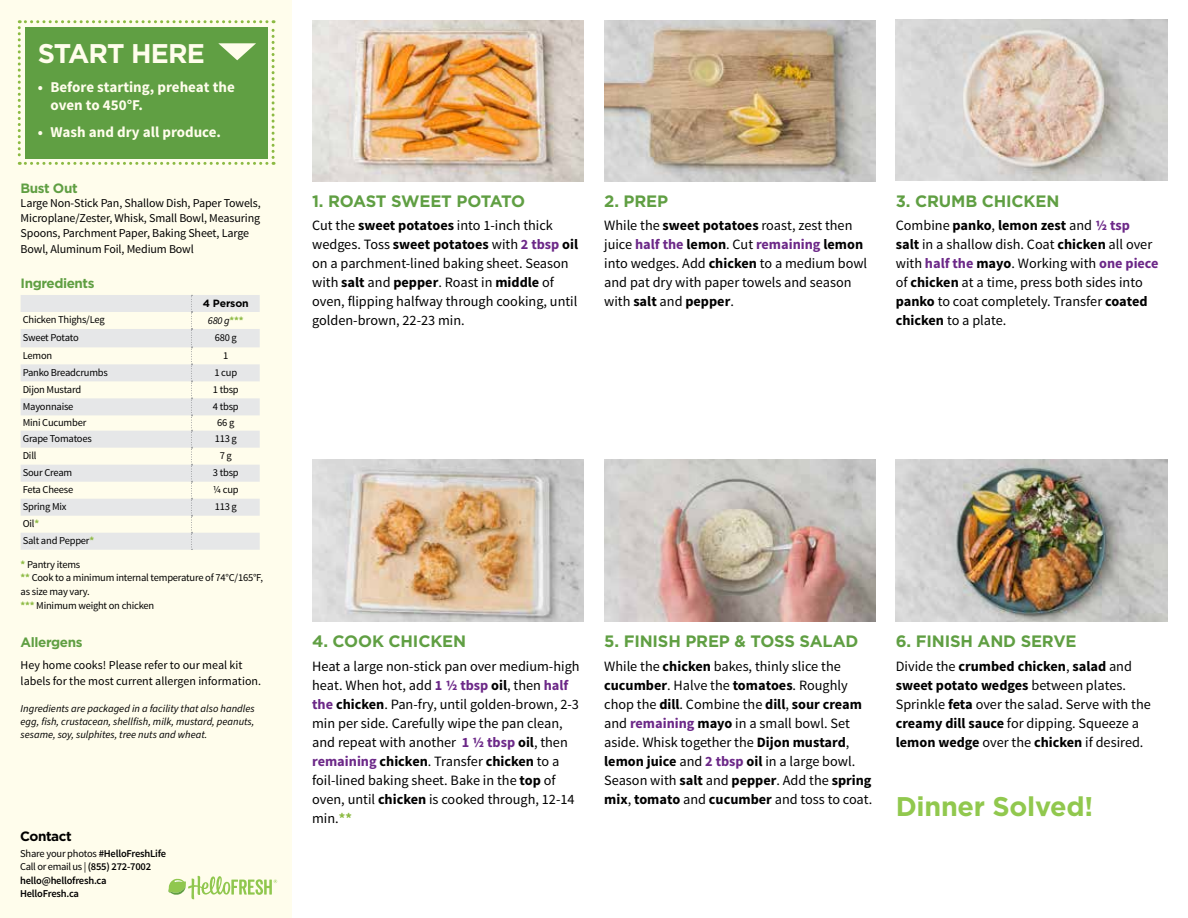
<style>
.page{position:relative;width:1188px;height:918px;background:#fff}
.page>*{position:absolute;margin:0;border:0;box-sizing:border-box;transform-origin:0 0}
.t1{font:700 27px "Gotham";letter-spacing:-.01em;color:#91c84e}
.t2{font:700 27px "Gotham";letter-spacing:-.03em;color:#fffdec}
.t3{font:700 16.5px "Gotham";letter-spacing:-.01em;color:#609f43}
.t4{font:700 15px/18px "Source Sans Pro";color:#fffdec}
.t5{font:14.25px/19px "Source Sans Pro";color:#000}
.t6{font:700 13.5px "Gotham";letter-spacing:-.03em;color:#609f43}
.t7{font:700 13.5px "Gotham";letter-spacing:-.03em;color:#000}
.t8{font:12px/15.3px "Source Sans Pro";letter-spacing:-.01em;color:#000}
.t9{font:10.5px/13.6px "Source Sans Pro";letter-spacing:-.02em;color:#000}
.t10{font:italic 10.5px/13.5px "Source Sans Pro";color:#000;text-align:justify}
.t11{font:600 10.5px/13.5px "Source Sans Pro";letter-spacing:-.02em;color:#000}
.t12{font:700 10.5px "Gotham";letter-spacing:-.01em;color:#000}
.s1{font-weight:700;font-style:normal;color:#8cba42}
.s2{font-weight:700;color:#8cba42}
.s3{font-weight:400}
.s4{font-weight:700}
.s5{font-weight:700;color:#6c2888}
</style>
<div class="page">
<div style="left:0;top:0;width:292px;height:918px;background:#fffdec"></div>
<svg style="left:21px;top:295px;width:239px;height:255px;fill:#e6e7e8"></svg>
<svg style="left:191px;top:295px;width:1px;height:255px"></svg>
<svg style="left:168px;top:876px;width:109px;height:23px"></svg>
<svg style="left:18px;top:20px;width:257px;height:145px;background:#74ab57"></svg>
<img style="left:312px;top:459px;width:272px;height:162px">
<img style="left:604px;top:459px;width:272px;height:162px">
<img style="left:896px;top:459px;width:271px;height:162px">
<img style="left:896px;top:20px;width:272px;height:160px">
<img style="left:604px;top:20px;width:272px;height:161px">
<img style="left:312px;top:20px;width:272px;height:161px">
<h1 class="t2" style="left:38px;top:35px;width:169px">START HERE</h1>
<p class="t4" style="left:50px;top:79px;width:186px;text-indent:-13px">• Before starting, preheat the oven to 450°F.</p>
<p class="t4" style="left:38px;top:123px;width:185px">• Wash and dry all produce.</p>
<p class="t6" style="left:21px;top:179px;width:59px">Bust Out</p>
<p class="t8" style="left:21px;top:195px;width:242px">Large Non-Stick Pan, Shallow Dish, Paper Towels, Microplane/Zester, Whisk, Small Bowl, Measuring Spoons, Parchment Paper, Baking Sheet, Large Bowl, Aluminum Foil, Medium Bowl</p>
<p class="t6" style="left:21px;top:274px;width:75px">Ingredients</p>
<p class="t12" style="left:203px;top:296px;width:48px">4 Person</p>
<p class="t9" style="left:23px;top:313px;width:83px">Chicken Thighs/Leg</p>
<p class="t10" style="left:208px;top:314px;width:37px">680 g<span class="s1">***</span></p>
<p class="t9" style="left:23px;top:331px;width:58px">Sweet Potato</p>
<p class="t9" style="left:215px;top:331px;width:24px">680 g</p>
<p class="t9" style="left:23px;top:349px;width:31px">Lemon</p>
<p class="t9" style="left:223px;top:349px;width:7px">1</p>
<p class="t9" style="left:23px;top:366px;width:87px">Panko Breadcrumbs</p>
<p class="t9" style="left:214px;top:366px;width:24px">1 cup</p>
<p class="t9" style="left:23px;top:383px;width:60px">Dijon Mustard</p>
<p class="t9" style="left:213px;top:383px;width:27px">1 tbsp</p>
<p class="t9" style="left:23px;top:400px;width:52px">Mayonnaise</p>
<p class="t9" style="left:213px;top:400px;width:27px">4 tbsp</p>
<p class="t9" style="left:23px;top:416px;width:65px">Mini Cucumber</p>
<p class="t9" style="left:217px;top:416px;width:19px">66 g</p>
<p class="t9" style="left:23px;top:432px;width:71px">Grape Tomatoes</p>
<p class="t9" style="left:215px;top:432px;width:24px">113 g</p>
<p class="t9" style="left:23px;top:449px;width:15px">Dill</p>
<p class="t9" style="left:220px;top:449px;width:14px">7 g</p>
<p class="t9" style="left:23px;top:466px;width:51px">Sour Cream</p>
<p class="t9" style="left:213px;top:466px;width:27px">3 tbsp</p>
<p class="t9" style="left:23px;top:483px;width:52px">Feta Cheese</p>
<p class="t9" style="left:213px;top:483px;width:27px">1/4 cup</p>
<p class="t9" style="left:23px;top:500px;width:45px">Spring Mix</p>
<p class="t9" style="left:215px;top:500px;width:24px">113 g</p>
<p class="t9" style="left:23px;top:515px;width:73px;line-height:17px">Oil<span class="s2">*<br></span>Salt and Pepper<span class="s2">*</span></p>
<p class="t9" style="left:21px;top:558px;width:244px"><span class="s2">*</span> Pantry items<br><span class="s2">**</span> Cook to a minimum internal temperature of 74°C/165°F, as size may vary.<br><span class="s2">***</span> Minimum weight on chicken</p>
<p class="t6" style="left:21px;top:633px;width:63px">Allergens</p>
<p class="t8" style="left:21px;top:658px;width:242px">Hey home cooks! Please refer to our meal kit labels for the most current allergen information.</p>
<p class="t10" style="left:21px;top:702px;width:236px">Ingredients are packaged in a facility that also handles egg, fish, crustacean, shellfish, milk, mustard, peanuts, sesame, soy, sulphites, tree nuts and wheat.</p>
<p class="t7" style="left:20px;top:827px;width:53px">Contact</p>
<p class="t11" style="left:20px;top:847px;width:147px"><span class="s3">Share your photos</span> #HelloFreshLife<br><span class="s3">Call or email us |</span> (855) 272-7002 hello@hellofresh.ca<br>HelloFresh.ca</p>
<p class="t3" style="left:312px;top:190px;width:215px">1. ROAST SWEET POTATO</p>
<p class="t5" style="left:312px;top:216px;width:268px">Cut the <span class="s4">sweet potatoes</span> into 1-inch thick wedges. Toss <span class="s4">sweet potatoes</span> with <span class="s5">2 tbsp</span> <span class="s4">oil </span>on a parchment-lined baking sheet. Season with <span class="s4">salt</span> and <span class="s4">pepper</span>. Roast in <span class="s4">middle</span> of oven, flipping halfway through cooking, until golden-brown, 22-23 min.</p>
<p class="t3" style="left:604px;top:190px;width:65px">2. PREP</p>
<p class="t5" style="left:604px;top:216px;width:265px">While the <span class="s4">sweet potatoes</span> roast, zest then juice <span class="s5">half the</span> <span class="s4">lemon</span>. Cut <span class="s5">remaining</span> <span class="s4">lemon </span>into wedges. Add <span class="s4">chicken</span> to a medium bowl and pat dry with paper towels and season with <span class="s4">salt</span> and <span class="s4">pepper</span>.</p>
<p class="t3" style="left:896px;top:190px;width:165px">3. CRUMB CHICKEN</p>
<p class="t5" style="left:896px;top:216px;width:264px">Combine <span class="s4">panko</span>, <span class="s4">lemon zest</span> and <span class="s5">1/2 tsp<br></span><span class="s4">salt</span> in a shallow dish. Coat <span class="s4">chicken</span> all over with <span class="s5">half the</span> <span class="s4">mayo</span>. Working with <span class="s5">one piece </span>of <span class="s4">chicken</span> at a time, press both sides into <span class="s4">panko</span> to coat completely. Transfer <span class="s4">coated chicken</span> to a plate.</p>
<p class="t3" style="left:312px;top:631px;width:155px">4. COOK CHICKEN</p>
<p class="t5" style="left:312px;top:657px;width:269px">Heat a large non-stick pan over medium-high heat. When hot, add <span class="s5">1 1/2 tbsp</span> <span class="s4">oil</span>, then <span class="s5">half the</span> <span class="s4">chicken</span>. Pan-fry, until golden-brown, 2-3 min per side. Carefully wipe the pan clean, and repeat with another <span class="s5">1 1/2 tbsp</span> <span class="s4">oil</span>, then <span class="s5">remaining</span> <span class="s4">chicken</span>. Transfer <span class="s4">chicken</span> to a foil-lined baking sheet. Bake in the <span class="s4">top</span> of oven, until <span class="s4">chicken</span> is cooked through, 12-14 min.<span class="s2">**</span></p>
<p class="t3" style="left:604px;top:631px;width:256px">5. FINISH PREP &amp; TOSS SALAD</p>
<p class="t5" style="left:604px;top:657px;width:270px">While the <span class="s4">chicken</span> bakes, thinly slice the <span class="s4">cucumber</span>. Halve the <span class="s4">tomatoes</span>. Roughly chop the <span class="s4">dill</span>. Combine the <span class="s4">dill</span>, <span class="s4">sour cream </span>and <span class="s5">remaining</span> <span class="s4">mayo</span> in a small bowl. Set aside. Whisk together the <span class="s4">Dijon mustard</span>, <span class="s4">lemon juice</span> and <span class="s5">2 tbsp</span> <span class="s4">oil</span> in a large bowl.<br>Season with <span class="s4">salt</span> and <span class="s4">pepper</span>. Add the <span class="s4">spring mix</span>, <span class="s4">tomato</span> and <span class="s4">cucumber</span> and toss to coat.</p>
<p class="t3" style="left:896px;top:631px;width:182px">6. FINISH AND SERVE</p>
<p class="t5" style="left:896px;top:657px;width:257px">Divide the <span class="s4">crumbed chicken</span>, <span class="s4">salad</span> and <span class="s4">sweet potato wedges</span> between plates.<br>Sprinkle <span class="s4">feta</span> over the salad. Serve with the <span class="s4">creamy dill sauce</span> for dipping. Squeeze a <span class="s4">lemon wedge</span> over the <span class="s4">chicken</span> if desired.</p>
<h1 class="t1" style="left:896px;top:788px;width:199px">Dinner Solved!</h1>
</div>
